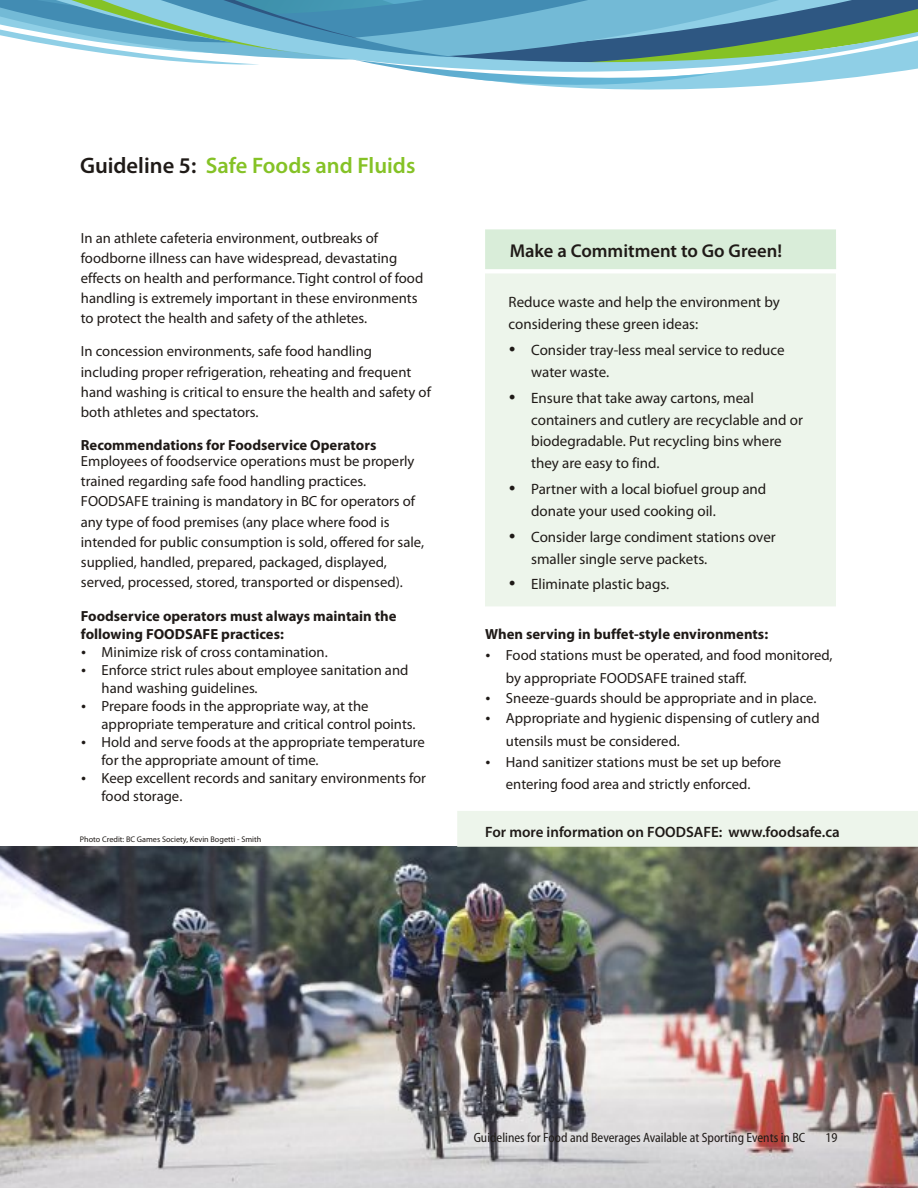
<style>
.page{position:relative;width:918px;height:1188px;background:#fff}
.page>*{position:absolute;margin:0;border:0;box-sizing:border-box;transform-origin:0 0}
.t1{font:600 22.5px "Myriad Pro";color:#85c226}
.t2{font:600 18.6px "Myriad Pro";color:#1f1a17}
.t3{font:15px/21.9px "Myriad Pro";color:#1f1a17}
.t4{font:600 15px "Myriad Pro";color:#1f1a17}
.t5{font:14.7px/20.1px "Myriad Pro";color:#1f1a17}
.t6{font:700 14.7px "Myriad Pro";color:#1f1a17}
.t7{font:13.5px "Myriad MM 400 wt 444 wd";color:#1f1a17}
.t8{font:12.45px "Wingdings";color:#1f1a17}
.t9{font:8.1px "Myriad Pro";color:#1f1a17}
.s1{color:#1f1a17}
</style>
<div class="page">
<img style="left:0;top:846px;width:918px;height:342px">
<svg style="left:0;top:0;width:918px;height:90px"></svg>
<div style="left:457px;top:811px;width:461px;height:36px;background:#edf5eb"></div>
<div style="left:485px;top:272px;width:351px;height:334px;background:#edf5eb"></div>
<div style="left:485px;top:229px;width:351px;height:40px;background:#d9edd9"></div>
<hr style="left:475px;top:269px;width:369px;height:4px;background:#fff">
<h1 class="t1" style="left:80px;top:156px;width:337px"><span class="s1">Guideline 5:</span> Safe Foods and Fluids</h1>
<p class="t5" style="left:81px;top:229px;width:344px">In an athlete cafeteria environment, outbreaks of foodborne illness can have widespread, devastating effects on health and performance. Tight control of food handling is extremely important in these environments to protect the health and safety of the athletes.</p>
<p class="t5" style="left:81px;top:343px;width:352px">In concession environments, safe food handling including proper refrigeration, reheating and frequent hand washing is critical to ensure the health and safety of both athletes and spectators.</p>
<p class="t6" style="left:81px;top:439px;width:297px">Recommendations for Foodservice Operators</p>
<p class="t5" style="left:81px;top:453px;width:345px">Employees of foodservice operations must be properly trained regarding safe food handling practices.<br>FOODSAFE training is mandatory in BC for operators of any type of food premises (any place where food is intended for public consumption is sold, offered for sale, supplied, handled, prepared, packaged, displayed, served, processed, stored, transported or dispensed).</p>
<p class="t6" style="left:81px;top:610px;width:317px">Foodservice operators must always maintain the</p>
<p class="t8" style="left:81px;top:648px;width:39px">•</p>
<p class="t6" style="left:81px;top:628px;width:205px">following FOODSAFE practices:</p>
<p class="t8" style="left:81px;top:666px;width:39px">•</p>
<p class="t5" style="left:102px;top:645px;width:308px;line-height:18px">Minimize risk of cross contamination.<br>Enforce strict rules about employee sanitation and</p>
<p class="t8" style="left:81px;top:702px;width:39px">•</p>
<p class="t8" style="left:81px;top:738px;width:39px">•</p>
<p class="t8" style="left:81px;top:774px;width:39px">•</p>
<p class="t5" style="left:102px;top:681px;width:269px;line-height:18px">hand washing guidelines.<br>Prepare foods in the appropriate way, at the</p>
<p class="t5" style="left:102px;top:717px;width:325px;line-height:18px">appropriate temperature and critical control points.<br>Hold and serve foods at the appropriate temperature</p>
<p class="t5" style="left:102px;top:753px;width:326px;line-height:18px">for the appropriate amount of time.<br>Keep excellent records and sanitary environments for food storage.</p>
<p class="t9" style="left:80px;top:836px;width:183px">Photo Credit: BC Games Society, Kevin Bogetti - Smith</p>
<p class="t2" style="left:510px;top:243px;width:274px">Make a Commitment to Go Green!</p>
<p class="t3" style="left:509px;top:292px;width:273px;line-height:22.5px">Reduce waste and help the environment by considering these green ideas:</p>
<p class="t3" style="left:531px;top:340px;width:255px;text-indent:-23px">•Consider tray-less meal service to reduce water waste.</p>
<p class="t3" style="left:531px;top:388px;width:273px;text-indent:-23px">•Ensure that take away cartons, meal containers and cutlery are recyclable and or biodegradable. Put recycling bins where they are easy to find.</p>
<p class="t3" style="left:531px;top:479px;width:237px;text-indent:-23px">•Partner with a local biofuel group and donate your used cooking oil.</p>
<p class="t3" style="left:531px;top:527px;width:246px;text-indent:-23px">•Consider large condiment stations over smaller single serve packets.</p>
<p class="t3" style="left:509px;top:575px;width:162px">•Eliminate plastic bags.</p>
<p class="t6" style="left:485px;top:628px;width:284px">When serving in buffet-style environments:</p>
<p class="t5" style="left:506px;top:645px;width:328px;line-height:22.8px;text-indent:-21px">•Food stations must be operated, and food monitored, by appropriate FOODSAFE trained staff.</p>
<p class="t5" style="left:485px;top:689px;width:333px">•Sneeze-guards should be appropriate and in place.</p>
<p class="t5" style="left:506px;top:708px;width:315px;line-height:22.8px;text-indent:-21px">•Appropriate and hygienic dispensing of cutlery and utensils must be considered.</p>
<p class="t5" style="left:506px;top:752px;width:277px;line-height:22.8px;text-indent:-21px">•Hand sanitizer stations must be set up before entering food area and strictly enforced.</p>
<p class="t4" style="left:485px;top:825px;width:356px">For more information on FOODSAFE: www.foodsafe.ca</p>
<p class="t7" style="left:474px;top:1132px;width:333px">Guidelines for Food and Beverages Available at Sporting Events in BC</p>
<p class="t7" style="left:825px;top:1132px;width:14px">19</p>
</div>
